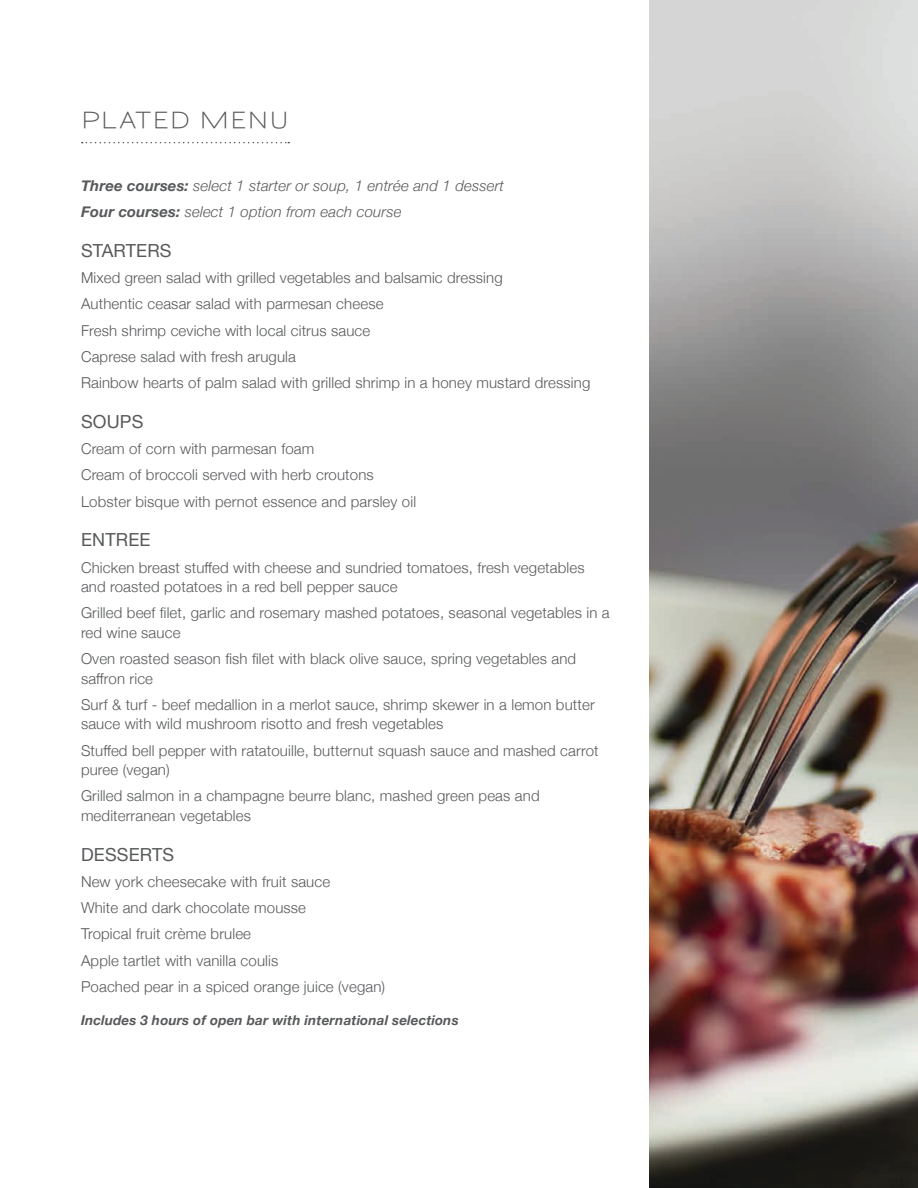
<style>
.page{position:relative;width:918px;height:1188px;background:#fff}
.page>*{position:absolute;margin:0;border:0;box-sizing:border-box;transform-origin:0 0}
.t1{font:600 22.5px "Sansumi";letter-spacing:.04em;color:#58595b;scale:1.04 1}
.t2{font:18px "Helvetica Neue";letter-spacing:.01em;color:#58595b}
.t3{font:300 15px/26.2px "Helvetica Neue";letter-spacing:.01em;color:#58595b}
.t4{font:italic 300 15px/26.2px "Helvetica Neue";letter-spacing:.01em;color:#58595b}
.t5{font:italic 700 13.5px "Helvetica Neue";letter-spacing:.01em;color:#58595b}
.s1{font-weight:700}
</style>
<div class="page">
<svg style="left:82px;top:142px;width:207px;height:1px"></svg>
<img style="left:649px;top:0;width:269px;height:1188px">
<h1 class="t1" style="left:81px;top:108px;width:201px">PLATED MENU</h1>
<p class="t4" style="left:81px;top:172px;width:425px"><span class="s1">Three courses:</span> select 1 starter or soup, 1 entrée and 1 dessert<br><span class="s1">Four courses:</span> select 1 option from each course</p>
<p class="t2" style="left:81px;top:238px;width:92px">STARTERS</p>
<p class="t3" style="left:81px;top:264px;width:511px">Mixed green salad with grilled vegetables and balsamic dressing<br>Authentic ceasar salad with parmesan cheese<br>Fresh shrimp ceviche with local citrus sauce<br>Caprese salad with fresh arugula<br>Rainbow hearts of palm salad with grilled shrimp in a honey mustard dressing</p>
<p class="t2" style="left:81px;top:409px;width:64px">SOUPS</p>
<p class="t3" style="left:81px;top:435px;width:337px">Cream of corn with parmesan foam<br>Cream of broccoli served with herb croutons<br>Lobster bisque with pernot essence and parsley oil</p>
<p class="t2" style="left:81px;top:527px;width:71px">ENTREE</p>
<p class="t3" style="left:81px;top:557px;width:505px;line-height:19.5px">Chicken breast stuffed with cheese and sundried tomatoes, fresh vegetables and roasted potatoes in a red bell pepper sauce</p>
<p class="t3" style="left:81px;top:602px;width:530px;line-height:19.5px">Grilled beef filet, garlic and rosemary mashed potatoes, seasonal vegetables in a red wine sauce</p>
<p class="t3" style="left:81px;top:648px;width:497px;line-height:19.5px">Oven roasted season fish filet with black olive sauce, spring vegetables and saffron rice</p>
<p class="t3" style="left:81px;top:694px;width:515px;line-height:19.5px">Surf &amp; turf - beef medallion in a merlot sauce, shrimp skewer in a lemon butter sauce with wild mushroom risotto and fresh vegetables</p>
<p class="t3" style="left:81px;top:740px;width:519px;line-height:19.5px">Stuffed bell pepper with ratatouille, butternut squash sauce and mashed carrot puree (vegan)</p>
<p class="t3" style="left:81px;top:785px;width:460px;line-height:19.5px">Grilled salmon in a champagne beurre blanc, mashed green peas and mediterranean vegetables</p>
<p class="t2" style="left:81px;top:841px;width:95px">DESSERTS</p>
<p class="t3" style="left:81px;top:867px;width:306px">New york cheesecake with fruit sauce<br>White and dark chocolate mousse<br>Tropical fruit crème brulee<br>Apple tartlet with vanilla coulis<br>Poached pear in a spiced orange juice (vegan)</p>
<p class="t5" style="left:81px;top:1010px;width:379px">Includes 3 hours of open bar with international selections</p>
</div>
